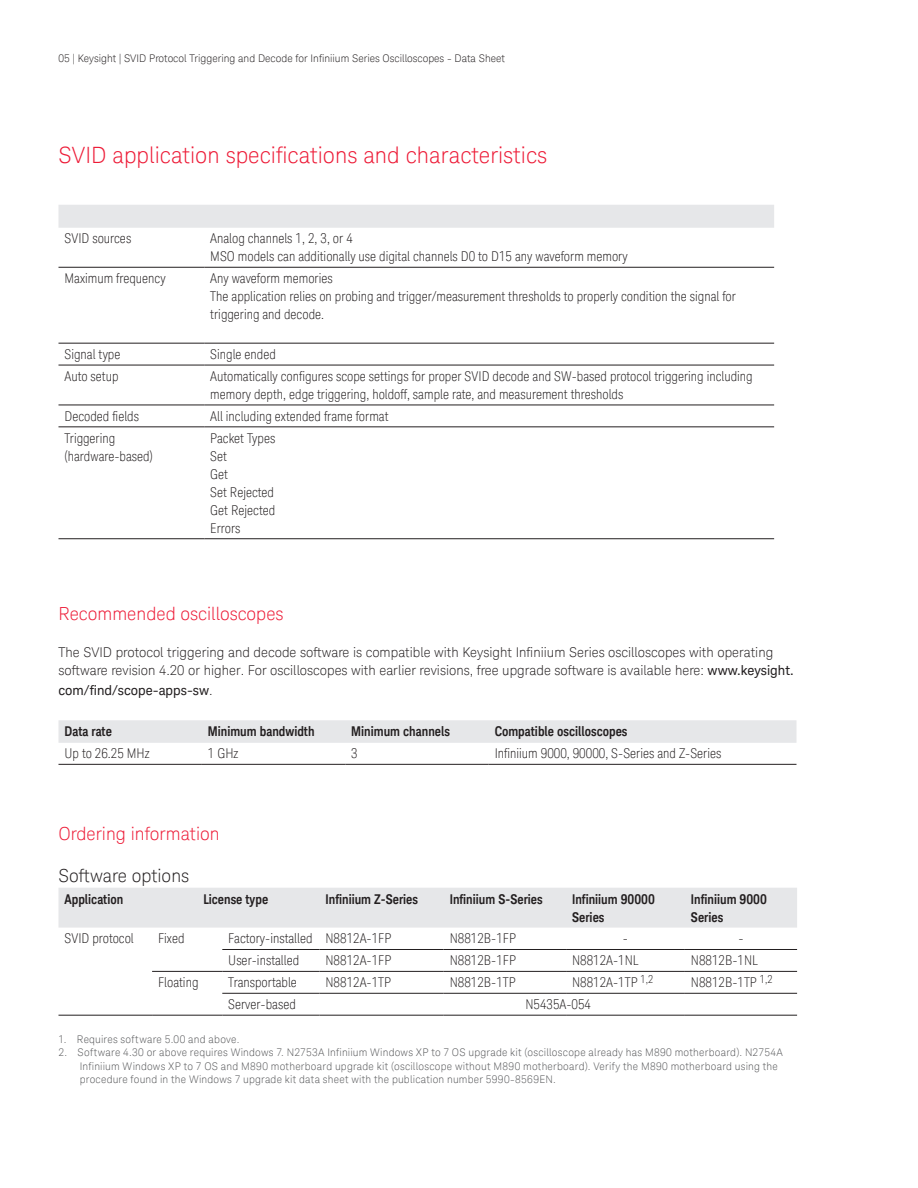
<style>
.page{position:relative;width:918px;height:1188px;background:#fff}
.page>*{position:absolute;margin:0;border:0;box-sizing:border-box;transform-origin:0 0}
.intro_para_11pt{font:300 22.5px "Keysight Sans";color:#ed1a36}
.intro_para_11pt-2{font:300 18px "Keysight Sans";color:#ed1a36}
.intro_para_11pt-3{font:300 18px "Keysight Sans";color:#231f20}
.intro_para_11pt-4{font:300 condensed 13.5px/18px "Keysight Sans";color:#231f20}
.intro_para_11pt-5{font:300 13.5px/18px "Keysight Sans";color:#231f20}
.intro_para_11pt-6{font:700 13.5px/18px "Keysight Sans Condensed";color:#231f20}
.intro_para_11pt-7{font:13.5px "Keysight Sans";color:#231f20}
.t1{font:300 10.5px/13.5px "Keysight Sans";letter-spacing:.02em;color:#57585a}
.t2{font:300 10.5px "Keysight Sans";color:#231f20}
.s1{font-weight:400}
.s2{font-weight:300}
</style>
<div class="page">
<div style="left:58px;top:205px;width:716px;height:23px;background:#e6e7e9"></div>
<hr style="left:58px;top:267px;width:146px;height:1px;background:#231f20">
<hr style="left:204px;top:267px;width:570px;height:1px;background:#231f20">
<hr style="left:58px;top:343px;width:146px;height:1px;background:#231f20">
<hr style="left:204px;top:343px;width:570px;height:1px;background:#231f20">
<hr style="left:58px;top:365px;width:146px;height:1px;background:#231f20">
<hr style="left:204px;top:365px;width:570px;height:1px;background:#231f20">
<hr style="left:58px;top:405px;width:146px;height:1px;background:#231f20">
<hr style="left:204px;top:405px;width:570px;height:1px;background:#231f20">
<hr style="left:58px;top:426px;width:146px;height:1px;background:#231f20">
<hr style="left:204px;top:426px;width:570px;height:1px;background:#231f20">
<hr style="left:58px;top:538px;width:146px;height:1px;background:#231f20">
<hr style="left:204px;top:538px;width:570px;height:1px;background:#231f20">
<div style="left:58px;top:720px;width:738px;height:23px;background:#e6e7e9"></div>
<hr style="left:58px;top:764px;width:144px;height:1px;background:#231f20">
<hr style="left:202px;top:764px;width:143px;height:1px;background:#231f20">
<hr style="left:345px;top:764px;width:144px;height:1px;background:#231f20">
<hr style="left:489px;top:764px;width:307px;height:1px;background:#231f20">
<div style="left:58px;top:888px;width:739px;height:40px;background:#e6e7e9"></div>
<hr style="left:222px;top:949px;width:97px;height:1px;background:#231f20">
<hr style="left:319px;top:949px;width:125px;height:1px;background:#231f20">
<hr style="left:444px;top:949px;width:122px;height:1px;background:#231f20">
<hr style="left:566px;top:949px;width:119px;height:1px;background:#231f20">
<hr style="left:685px;top:949px;width:112px;height:1px;background:#231f20">
<hr style="left:152px;top:971px;width:70px;height:1px;background:#231f20">
<hr style="left:222px;top:971px;width:97px;height:1px;background:#231f20">
<hr style="left:319px;top:971px;width:125px;height:1px;background:#231f20">
<hr style="left:444px;top:971px;width:122px;height:1px;background:#231f20">
<hr style="left:566px;top:971px;width:119px;height:1px;background:#231f20">
<hr style="left:685px;top:971px;width:112px;height:1px;background:#231f20">
<hr style="left:222px;top:993px;width:97px;height:1px;background:#231f20">
<hr style="left:319px;top:993px;width:125px;height:1px;background:#231f20">
<hr style="left:444px;top:993px;width:122px;height:1px;background:#231f20">
<hr style="left:566px;top:993px;width:119px;height:1px;background:#231f20">
<hr style="left:685px;top:993px;width:112px;height:1px;background:#231f20">
<hr style="left:58px;top:1015px;width:94px;height:1px;background:#231f20">
<hr style="left:152px;top:1015px;width:70px;height:1px;background:#231f20">
<hr style="left:222px;top:1015px;width:97px;height:1px;background:#231f20">
<hr style="left:319px;top:1015px;width:125px;height:1px;background:#231f20">
<hr style="left:444px;top:1015px;width:122px;height:1px;background:#231f20">
<hr style="left:566px;top:1015px;width:119px;height:1px;background:#231f20">
<hr style="left:685px;top:1015px;width:112px;height:1px;background:#231f20">
<p class="t2" style="left:59px;top:52px;width:448px">05 | Keysight | SVID Protocol Triggering and Decode for Infiniium Series Oscilloscopes - Data Sheet</p>
<p class="intro_para_11pt" style="left:58px;top:142px;width:490px">SVID application specifications and characteristics</p>
<p class="intro_para_11pt-4" style="left:64px;top:229px;width:68px">SVID sources</p>
<p class="intro_para_11pt-4" style="left:210px;top:229px;width:419px">Analog channels 1, 2, 3, or 4<br>MSO models can additionally use digital channels D0 to D15 any waveform memory</p>
<p class="intro_para_11pt-4" style="left:64px;top:269px;width:103px">Maximum frequency</p>
<p class="intro_para_11pt-4" style="left:210px;top:269px;width:527px">Any waveform memories<br>The application relies on probing and trigger/measurement thresholds to properly condition the signal for triggering and decode.</p>
<p class="intro_para_11pt-4" style="left:64px;top:345px;width:57px">Signal type</p>
<p class="intro_para_11pt-4" style="left:210px;top:345px;width:67px">Single ended</p>
<p class="intro_para_11pt-4" style="left:64px;top:367px;width:56px">Auto setup</p>
<p class="intro_para_11pt-4" style="left:210px;top:367px;width:544px">Automatically configures scope settings for proper SVID decode and SW-based protocol triggering including memory depth, edge triggering, holdoff, sample rate, and measurement thresholds</p>
<p class="intro_para_11pt-4" style="left:64px;top:407px;width:76px">Decoded fields</p>
<p class="intro_para_11pt-4" style="left:210px;top:407px;width:180px">All including extended frame format</p>
<p class="intro_para_11pt-4" style="left:64px;top:429px;width:90px">Triggering (hardware-based)</p>
<p class="intro_para_11pt-4" style="left:210px;top:429px;width:67px">Packet Types<br>Set<br>Get<br>Set Rejected<br>Get Rejected<br>Errors</p>
<p class="intro_para_11pt-2" style="left:58px;top:603px;width:227px">Recommended oscilloscopes</p>
<p class="intro_para_11pt-5" style="left:58px;top:644px;width:737px">The SVID protocol triggering and decode software is compatible with Keysight Infiniium Series oscilloscopes with operating software revision 4.20 or higher. For oscilloscopes with earlier revisions, free upgrade software is available here: <span class="s1">www.keysight.</span></p>
<p class="intro_para_11pt-7" style="left:58px;top:682px;width:156px">com/find/scope-apps-sw<span class="s2">.</span></p>
<p class="intro_para_11pt-6" style="left:64px;top:722px;width:49px">Data rate</p>
<p class="intro_para_11pt-6" style="left:208px;top:722px;width:108px">Minimum bandwidth</p>
<p class="intro_para_11pt-6" style="left:351px;top:722px;width:100px">Minimum channels</p>
<p class="intro_para_11pt-6" style="left:495px;top:722px;width:134px">Compatible oscilloscopes</p>
<p class="intro_para_11pt-4" style="left:64px;top:745px;width:87px">Up to 26.25 MHz</p>
<p class="intro_para_11pt-4" style="left:208px;top:745px;width:32px">1 GHz</p>
<p class="intro_para_11pt-4" style="left:351px;top:745px;width:8px">3</p>
<p class="intro_para_11pt-4" style="left:495px;top:745px;width:228px">Infiniium 9000, 90000, S-Series and Z-Series</p>
<p class="intro_para_11pt-2" style="left:58px;top:823px;width:163px">Ordering information</p>
<p class="intro_para_11pt-3" style="left:58px;top:865px;width:132px">Software options</p>
<p class="intro_para_11pt-6" style="left:64px;top:890px;width:60px">Application</p>
<p class="intro_para_11pt-6" style="left:203px;top:890px;width:66px">License type</p>
<p class="intro_para_11pt-6" style="left:325px;top:890px;width:94px">Infiniium Z-Series</p>
<p class="intro_para_11pt-6" style="left:450px;top:890px;width:95px">Infiniium S-Series</p>
<p class="intro_para_11pt-6" style="left:572px;top:890px;width:84px">Infiniium 90000<br>Series</p>
<p class="intro_para_11pt-6" style="left:691px;top:890px;width:78px">Infiniium 9000<br>Series</p>
<p class="intro_para_11pt-4" style="left:64px;top:930px;width:71px">SVID protocol</p>
<p class="intro_para_11pt-4" style="left:158px;top:930px;width:28px">Fixed</p>
<p class="intro_para_11pt-4" style="left:228px;top:930px;width:86px">Factory-installed</p>
<p class="intro_para_11pt-4" style="left:325px;top:930px;width:67px">N8812A-1FP</p>
<p class="intro_para_11pt-4" style="left:450px;top:930px;width:68px">N8812B-1FP</p>
<p class="intro_para_11pt-4" style="left:623px;top:930px;width:7px">-</p>
<p class="intro_para_11pt-4" style="left:738px;top:930px;width:7px">-</p>
<p class="intro_para_11pt-4" style="left:228px;top:952px;width:72px">User-installed</p>
<p class="intro_para_11pt-4" style="left:325px;top:952px;width:67px">N8812A-1FP</p>
<p class="intro_para_11pt-4" style="left:450px;top:952px;width:68px">N8812B-1FP</p>
<p class="intro_para_11pt-4" style="left:572px;top:952px;width:68px">N8812A-1NL</p>
<p class="intro_para_11pt-4" style="left:691px;top:952px;width:69px">N8812B-1NL</p>
<p class="intro_para_11pt-4" style="left:158px;top:974px;width:42px">Floating</p>
<p class="intro_para_11pt-4" style="left:228px;top:974px;width:70px">Transportable</p>
<p class="intro_para_11pt-4" style="left:325px;top:974px;width:67px">N8812A-1TP</p>
<p class="intro_para_11pt-4" style="left:450px;top:974px;width:68px">N8812B-1TP</p>
<p class="intro_para_11pt-4" style="left:572px;top:974px;width:83px">N8812A-1TP <sup>1,2</sup></p>
<p class="intro_para_11pt-4" style="left:691px;top:974px;width:83px">N8812B-1TP <sup>1,2</sup></p>
<p class="intro_para_11pt-4" style="left:228px;top:995px;width:69px">Server-based</p>
<p class="intro_para_11pt-4" style="left:525px;top:995px;width:67px">N5435A-054</p>
<p class="t1" style="left:58px;top:1032px;width:182px">1. Requires software 5.00 and above.</p>
<p class="t1" style="left:80px;top:1046px;width:705px;text-indent:-21px">2. Software 4.30 or above requires Windows 7. N2753A Infiniium Windows XP to 7 OS upgrade kit (oscilloscope already has M890 motherboard). N2754A<br>Infiniium Windows XP to 7 OS and M890 motherboard upgrade kit (oscilloscope without M890 motherboard). Verify the M890 motherboard using the procedure found in the Windows 7 upgrade kit data sheet with the publication number 5990-8569EN.</p>
</div>
